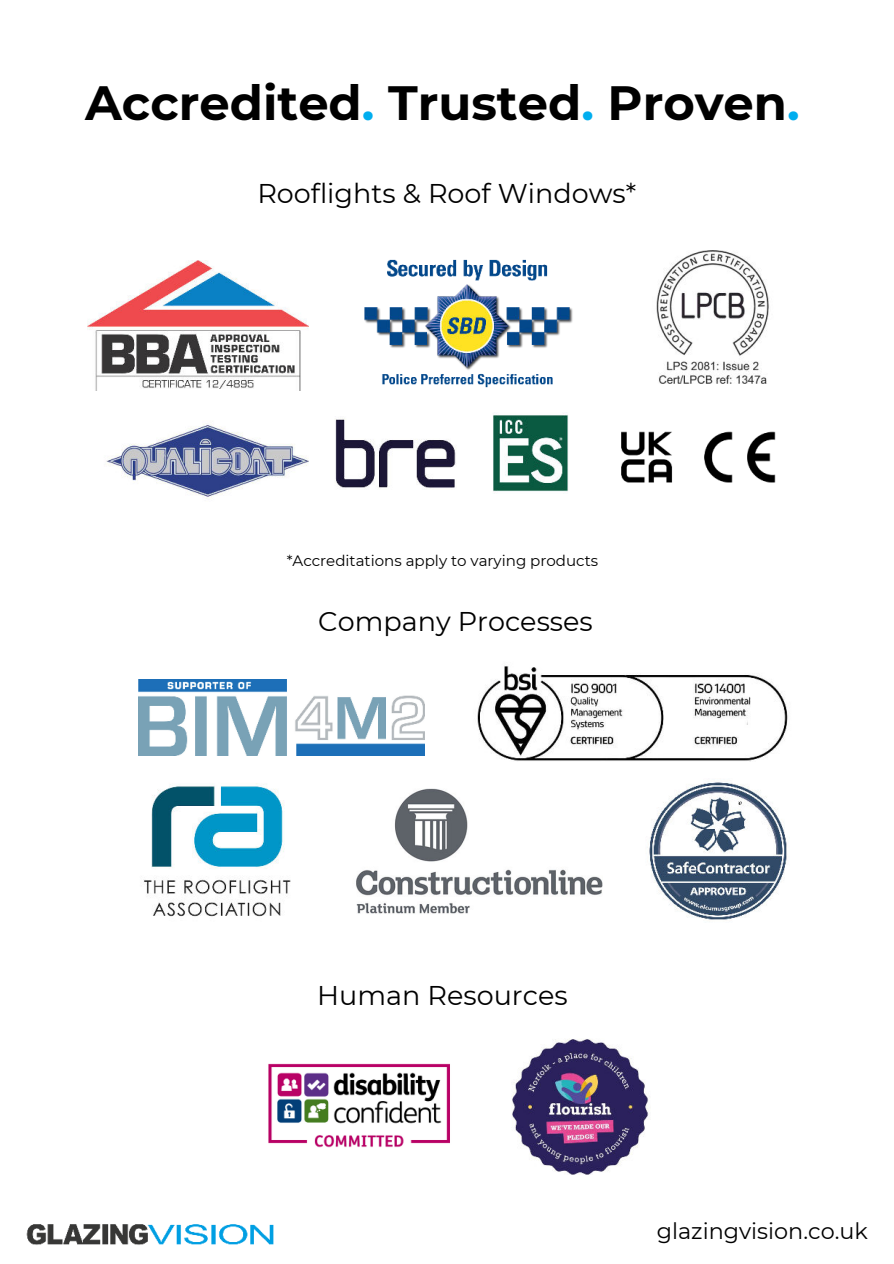
<style>
.page{position:relative;width:894px;height:1264px;background:#fff}
.page>*{position:absolute;margin:0;border:0;box-sizing:border-box;transform-origin:0 0}
.t1{font:700 48px "Montserrat";color:#000}
.t2{font:27px "Montserrat";color:#000}
.t3{font:22.35px "Montserrat";color:#000}
.t4{font:15px "Montserrat";color:#000}
.s1{color:#00aeef}
</style>
<div class="page">
<img style="left:26px;top:1224px;width:248px;height:21px">
<img style="left:364px;top:259px;width:209px;height:129px">
<img style="left:88px;top:261px;width:220px;height:129px">
<img style="left:139px;top:679px;width:286px;height:76px">
<img style="left:656px;top:250px;width:113px;height:134px">
<img style="left:477px;top:666px;width:311px;height:95px">
<img style="left:621px;top:431px;width:155px;height:52px">
<img style="left:356px;top:788px;width:247px;height:126px">
<img style="left:268px;top:1063px;width:182px;height:85px">
<img style="left:106px;top:424px;width:203px;height:75px">
<img style="left:511px;top:1039px;width:139px;height:135px">
<img style="left:335px;top:419px;width:121px;height:69px">
<img style="left:143px;top:783px;width:148px;height:134px">
<img style="left:649px;top:782px;width:138px;height:138px">
<img style="left:493px;top:412px;width:75px;height:80px">
<h1 class="t1" style="left:85px;top:69px;width:715px">Accredited<span class="s1">.</span> Trusted<span class="s1">.</span> Proven<span class="s1">.</span></h1>
<p class="t2" style="left:257px;top:175px;width:380px">Rooflights &amp; Roof Windows*</p>
<p class="t4" style="left:287px;top:550px;width:313px">*Accreditations apply to varying products</p>
<p class="t2" style="left:318px;top:603px;width:276px">Company Processes</p>
<p class="t2" style="left:317px;top:977px;width:252px">Human Resources</p>
<p class="t3" style="left:656px;top:1215px;width:213px">glazingvision.co.uk</p>
</div>
